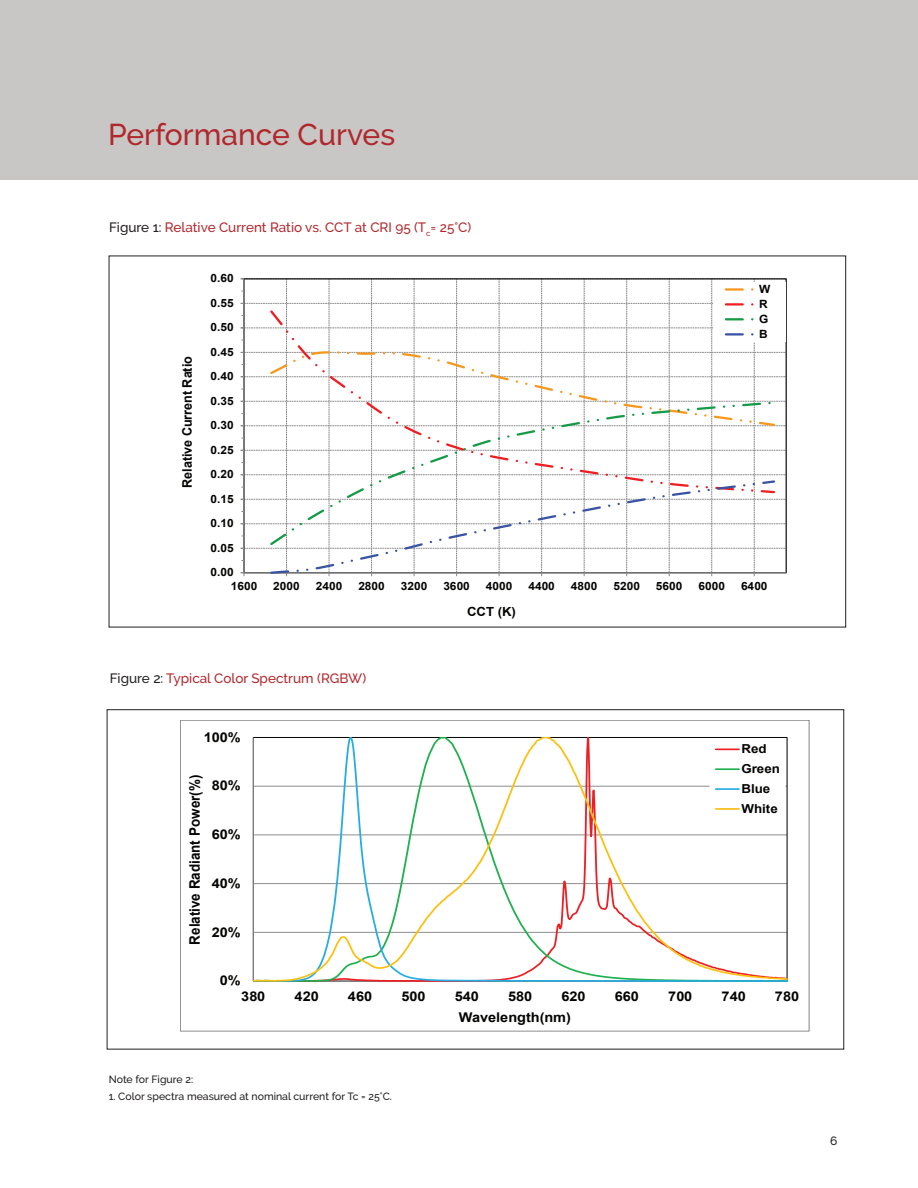
<style>
.page{position:relative;width:918px;height:1188px;background:#fff}
.page>*{position:absolute;margin:0;border:0;box-sizing:border-box;transform-origin:0 0}
.t1{font:500 30px "Raleway";color:#b1272c}
.t2{font:700 14.55px "Arial";color:#040503;scale:.93 1}
.t3{font:500 13.5px "Raleway";color:#b1272c}
.t4{font:700 13.35px "Arial";letter-spacing:.005em;color:#040503;scale:1.08 1}
.t5{font:700 13.2px "Arial";color:#040503;scale:.96 1}
.t6{font:700 12.6px "Arial";color:#040503;scale:1.05 1}
.t7{font:700 12.3px/19.8px "Arial";color:#040503;scale:1.08 1}
.t8{font:500 12px "Raleway";color:#231f20}
.t9{font:700 11.4px/15px "Arial";color:#040503;scale:1.05 1}
.t10{font:500 10.5px "Raleway";color:#231f20}
.s1{color:#231f20}
</style>
<div class="page">
<div style="left:0;top:0;width:918px;height:180px;background:#c8c7c6"></div>
<svg style="left:253px;top:737px;width:535px;height:245px"></svg>
<div style="left:710px;top:739px;width:75px;height:80px;background:#fff"></div>
<hr style="left:716px;top:748px;width:23px;height:2px;background:#ee1f23">
<hr style="left:716px;top:768px;width:23px;height:2px;background:#1fb04f">
<hr style="left:716px;top:788px;width:23px;height:2px;background:#27ade3">
<hr style="left:716px;top:808px;width:23px;height:2px;background:#fcc011">
<svg style="left:240px;top:279px;width:546px;height:297px"></svg>
<h1 class="t1" style="left:108px;top:117px;width:289px">Performance Curves</h1>
<p class="t3" style="left:109px;top:219px;width:364px"><span class="s1">Figure 1:</span> Relative Current Ratio vs. CCT at CRI 95 (T<sub>c</sub>= 25°C)</p>
<p class="t5" style="left:178px;top:488px;width:139px;rotate:-90deg">Relative Current Ratio</p>
<p class="t9" style="left:211px;top:271px;width:24px">0.60</p>
<p class="t9" style="left:211px;top:296px;width:24px">0.55</p>
<p class="t9" style="left:211px;top:320px;width:24px">0.50</p>
<p class="t9" style="left:211px;top:345px;width:24px">0.45</p>
<p class="t9" style="left:211px;top:369px;width:24px">0.40</p>
<p class="t9" style="left:211px;top:393px;width:24px">0.35</p>
<p class="t9" style="left:211px;top:418px;width:24px">0.30</p>
<p class="t9" style="left:211px;top:442px;width:24px">0.25</p>
<p class="t9" style="left:211px;top:467px;width:24px">0.20</p>
<p class="t9" style="left:211px;top:491px;width:24px">0.15</p>
<p class="t9" style="left:211px;top:516px;width:24px">0.10</p>
<p class="t9" style="left:211px;top:540px;width:24px">0.05</p>
<p class="t9" style="left:211px;top:565px;width:24px">0.00</p>
<p class="t9" style="left:759px;top:282px;width:12px">W<br>R<br>G<br>B</p>
<p class="t9" style="left:231px;top:579px;width:27px">1600</p>
<p class="t9" style="left:273px;top:579px;width:27px">2000</p>
<p class="t9" style="left:316px;top:579px;width:27px">2400</p>
<p class="t9" style="left:358px;top:579px;width:27px">2800</p>
<p class="t9" style="left:401px;top:579px;width:27px">3200</p>
<p class="t9" style="left:443px;top:579px;width:27px">3600</p>
<p class="t9" style="left:486px;top:579px;width:27px">4000</p>
<p class="t9" style="left:528px;top:579px;width:27px">4400</p>
<p class="t9" style="left:571px;top:579px;width:27px">4800</p>
<p class="t9" style="left:613px;top:579px;width:27px">5200</p>
<p class="t9" style="left:656px;top:579px;width:27px">5600</p>
<p class="t9" style="left:699px;top:579px;width:27px">6000</p>
<p class="t9" style="left:741px;top:579px;width:27px">6400</p>
<p class="t6" style="left:467px;top:603px;width:48px">CCT (K)</p>
<p class="t3" style="left:110px;top:670px;width:258px"><span class="s1">Figure 2:</span> Typical Color Spectrum (RGBW)</p>
<p class="t4" style="left:204px;top:728px;width:36px">100%</p>
<p class="t2" style="left:184px;top:945px;width:184px;rotate:-90deg">Relative Radiant Power(%)</p>
<p class="t4" style="left:212px;top:776px;width:28px">80%</p>
<p class="t4" style="left:212px;top:825px;width:28px">60%</p>
<p class="t4" style="left:212px;top:874px;width:28px">40%</p>
<p class="t4" style="left:212px;top:923px;width:28px">20%</p>
<p class="t4" style="left:220px;top:971px;width:21px">0%</p>
<p class="t7" style="left:741px;top:739px;width:37px">Red<br>Green<br>Blue<br>White</p>
<p class="t4" style="left:241px;top:987px;width:24px">380</p>
<p class="t4" style="left:295px;top:987px;width:24px">420</p>
<p class="t4" style="left:348px;top:987px;width:24px">460</p>
<p class="t4" style="left:401px;top:987px;width:24px">500</p>
<p class="t4" style="left:455px;top:987px;width:24px">540</p>
<p class="t4" style="left:508px;top:987px;width:24px">580</p>
<p class="t4" style="left:561px;top:987px;width:24px">620</p>
<p class="t4" style="left:615px;top:987px;width:24px">660</p>
<p class="t4" style="left:668px;top:987px;width:24px">700</p>
<p class="t4" style="left:722px;top:987px;width:24px">740</p>
<p class="t4" style="left:775px;top:987px;width:24px">780</p>
<p class="t10" style="left:109px;top:1073px;width:86px">Note for Figure 2:</p>
<p class="t10" style="left:109px;top:1090px;width:285px">1. Color spectra measured at nominal current for Tc = 25°C.</p>
<p class="t4" style="left:459px;top:1008px;width:105px">Wavelength(nm)</p>
<p class="t8" style="left:830px;top:1134px;width:9px">6</p>
</div>
